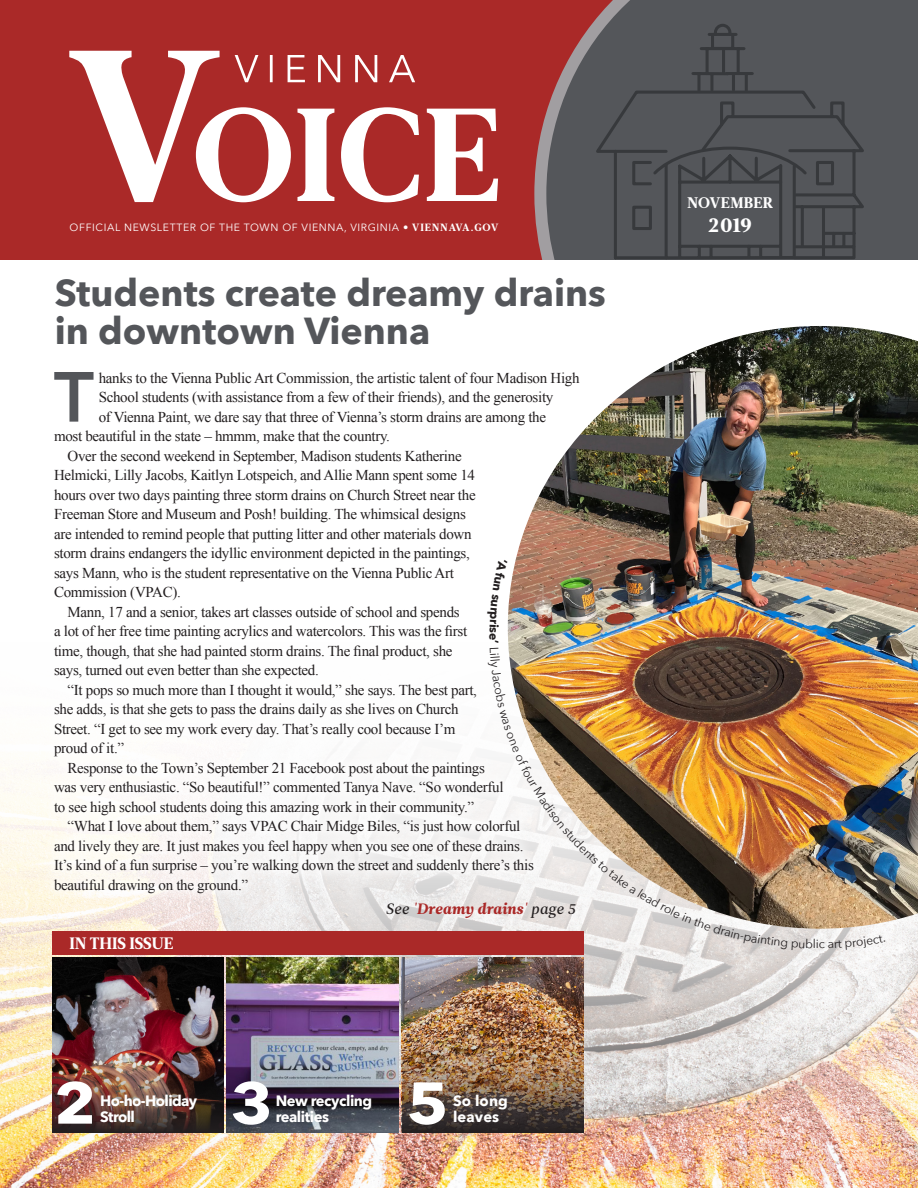
<style>
.page{position:relative;width:918px;height:1188px;background:#fff}
.page>*{position:absolute;margin:0;border:0;box-sizing:border-box;transform-origin:0 0}
.t1{font:600 70.05px "Avenir Next";color:#54565a}
.t2{font:700 58.2px "Avenir Next";color:#fff;scale:1.13 1}
.t3{font:700 37.5px/37.5px "Avenir Next";color:#54565a}
.t4{font:20.85px "Leitura News Roman 4";color:#fff}
.t5{font:16.5px "Leitura News Roman 4";letter-spacing:-.01em;color:#fff}
.t6{font:15.3px "Leitura News Roman 4";letter-spacing:.015em;color:#fff}
.t7{font:15px "Times New Roman";letter-spacing:-.02em;color:#231f20}
.t8{font:700 15px/16.5px "Avenir Next";letter-spacing:-.03em;color:#fff}
.t9{font:15px "Leitura News Italic 4";color:#aa2928}
.t10{font:12.15px "Avenir Next";color:#231f20}
.t11{font:700 12.15px "Avenir Next";color:#231f20}
.t12{font:10.5px "Avenir Next";letter-spacing:.06em;color:#fff}
.s1{font-family:"Leitura News Roman 4"}
.s2{font-family:"Leitura News Italic 2";color:#231f20}
</style>
<div class="page">
<div style="left:0;top:0;width:918px;height:260px;background:#aa2928"></div>
<svg style="left:534px;top:0;width:384px;height:260px;background:#665659"></svg>
<img style="left:0;top:764px;width:918px;height:424px">
<svg style="left:612px;top:22px;width:254px;height:238px;background:#515356"></svg>
<svg style="left:595px;top:89px;width:223px;height:171px;background:#4f5155"></svg>
<svg style="left:69px;top:51px;width:429px;height:151px"></svg>
<div style="left:42px;top:359px;width:550px;height:546px;background:#fff"></div>
<img style="left:52px;top:958px;width:171px;height:23px">
<img style="left:52px;top:981px;width:171px;height:151px">
<div style="left:52px;top:931px;width:531px;height:24px;background:#aa2928"></div>
<img style="left:227px;top:958px;width:172px;height:174px">
<img style="left:402px;top:958px;width:182px;height:175px">
<img style="left:508px;top:326px;width:410px;height:603px">
<img style="left:488px;top:641px;width:325px;height:310px">
<svg style="left:828px;top:935px;width:57px;height:15px"></svg>
<p class="t6" style="left:687px;top:194px;width:88px">NOVEMBER</p>
<p class="t12" style="left:70px;top:219px;width:430px">OFFICIAL NEWSLETTER OF THE TOWN OF VIENNA, VIRGINIA • <span class="s1">VIENNAVA.GOV</span></p>
<h3 class="t4" style="left:708px;top:212px;width:45px">2019</h3>
<h3 class="t3" style="left:55px;top:274px;width:553px">Students create dreamy drains in downtown Vienna</h3>
<h1 class="t1" style="left:54px;top:337px;width:41px">T</h1>
<p class="t7" style="left:99px;top:368px;width:482px">hanks to the Vienna Public Art Commission, the artistic talent of four Madison High</p>
<p class="t7" style="left:99px;top:387px;width:456px">School students (with assistance from a few of their friends), and the generosity</p>
<p class="t7" style="left:99px;top:407px;width:449px">of Vienna Paint, we dare say that three of Vienna’s storm drains are among the</p>
<p class="t7" style="left:54px;top:426px;width:338px">most beautiful in the state – hmmm, make that the country.</p>
<p class="t7" style="left:68px;top:446px;width:396px">Over the second weekend in September, Madison students Katherine</p>
<p class="t7" style="left:54px;top:465px;width:423px">Helmicki, Lilly Jacobs, Kaitlyn Lotspeich, and Allie Mann spent some 14</p>
<p class="t7" style="left:54px;top:485px;width:423px">hours over two days painting three storm drains on Church Street near the</p>
<p class="t7" style="left:54px;top:504px;width:413px">Freeman Store and Museum and Posh! building. The whimsical designs</p>
<p class="t7" style="left:54px;top:524px;width:419px">are intended to remind people that putting litter and other materials down</p>
<p class="t7" style="left:54px;top:543px;width:417px">storm drains endangers the idyllic environment depicted in the paintings,</p>
<p class="t7" style="left:54px;top:563px;width:402px">says Mann, who is the student representative on the Vienna Public Art</p>
<p class="t7" style="left:54px;top:582px;width:128px">Commission (VPAC).</p>
<p class="t7" style="left:68px;top:602px;width:394px">Mann, 17 and a senior, takes art classes outside of school and spends</p>
<p class="t7" style="left:54px;top:621px;width:415px">a lot of her free time painting acrylics and watercolors. This was the first</p>
<p class="t7" style="left:54px;top:641px;width:400px">time, though, that she had painted storm drains. The final product, she</p>
<p class="t7" style="left:54px;top:660px;width:266px">says, turned out even better than she expected.</p>
<p class="t7" style="left:68px;top:680px;width:411px">“It pops so much more than I thought it would,” she says. The best part,</p>
<p class="t7" style="left:54px;top:699px;width:406px">she adds, is that she gets to pass the drains daily as she lives on Church</p>
<p class="t7" style="left:54px;top:719px;width:403px">Street. “I get to see my work every day. That’s really cool because I’m</p>
<p class="t7" style="left:54px;top:738px;width:72px">proud of it.”</p>
<p class="t7" style="left:68px;top:758px;width:419px">Response to the Town’s September 21 Facebook post about the paintings</p>
<p class="t7" style="left:54px;top:777px;width:451px">was very enthusiastic. “So beautiful!” commented Tanya Nave. “So wonderful</p>
<p class="t7" style="left:54px;top:797px;width:422px">to see high school students doing this amazing work in their community.”</p>
<p class="t7" style="left:68px;top:816px;width:454px">“What I love about them,” says VPAC Chair Midge Biles, “is just how colorful</p>
<p class="t7" style="left:54px;top:836px;width:471px">and lively they are. It just makes you feel happy when you see one of these drains.</p>
<p class="t7" style="left:54px;top:855px;width:481px">It’s kind of a fun surprise – you’re walking down the street and suddenly there’s this</p>
<p class="t7" style="left:54px;top:875px;width:196px">beautiful drawing on the ground.”</p>
<p class="t11" style="left:504px;top:627px;width:15px;rotate:90deg">se</p>
<p class="t5" style="left:69px;top:934px;width:106px">IN THIS ISSUE</p>
<p class="t9" style="left:386px;top:900px;width:191px"><span class="s2">See</span> 'Dreamy drains' <span class="s2">page 5</span></p>
<p class="t10" style="left:813px;top:934px;width:14px">lic</p>
<h2 class="t2" style="left:54px;top:1053px;width:39px">2</h2>
<p class="t8" style="left:100px;top:1092px;width:99px">Ho-ho-Holiday</p>
<p class="t8" style="left:100px;top:1109px;width:36px">Stroll</p>
<h2 class="t2" style="left:231px;top:1053px;width:39px">3</h2>
<h2 class="t2" style="left:406px;top:1053px;width:39px">5</h2>
<p class="t8" style="left:276px;top:1092px;width:98px">New recycling realities</p>
<p class="t8" style="left:453px;top:1092px;width:57px">So long</p>
<p class="t8" style="left:453px;top:1109px;width:48px">leaves</p>
</div>
